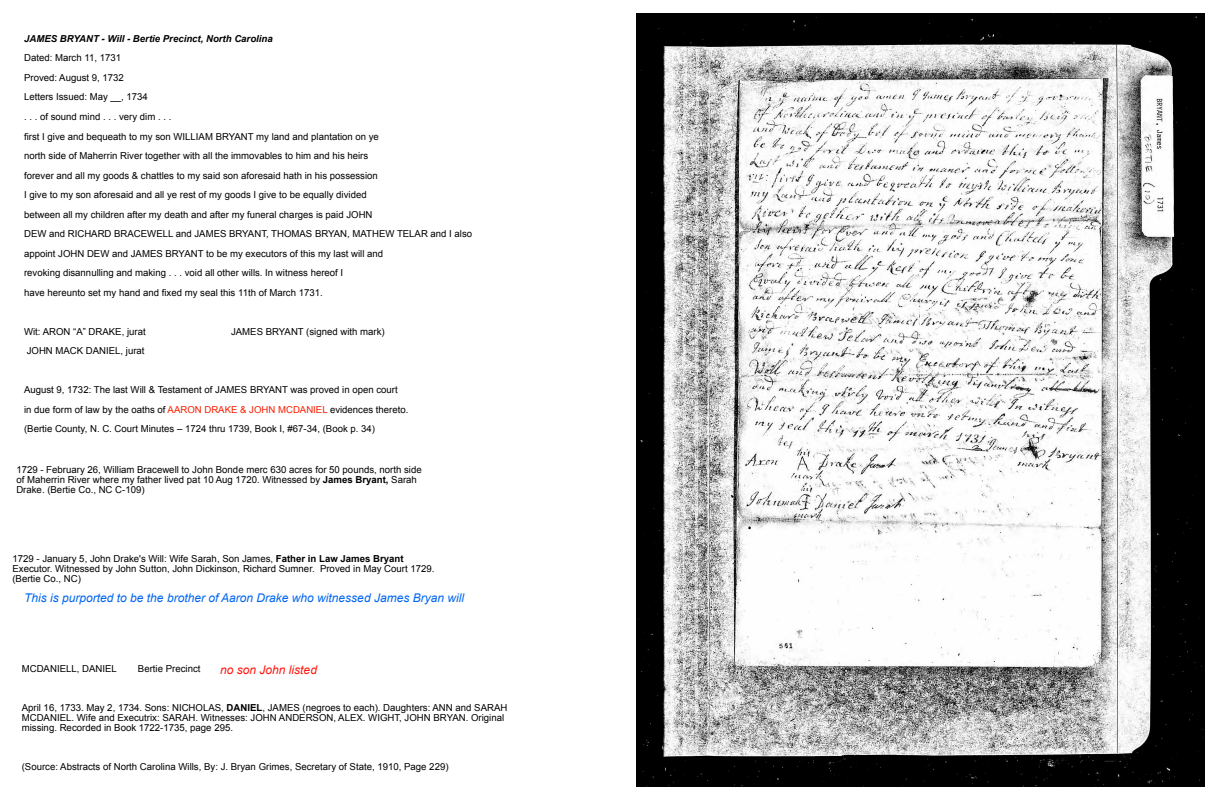
<style>
.page{position:relative;width:1224px;height:792px;background:#fff}
.page>*{position:absolute;margin:0;border:0;box-sizing:border-box;transform-origin:0 0}
.t1{font:italic 12px "Arial";color:#0065f1}
.t2{font:italic 12px "Arial";color:#ff160e}
.t3{font:9.6px/19.5px "Arial";color:#000}
.t4{font:italic 700 9.6px "Arial";color:#000}
.s1{color:#f91e00}
.s2{font-weight:700}
</style>
<div class="page">
<img style="left:637px;top:14px;width:567px;height:772px">
<p class="t4" style="left:24px;top:35px;width:250px">JAMES BRYANT - Will - Bertie Precinct, North Carolina</p>
<p class="t3" style="left:24px;top:49px;width:450px">Dated: March 11, 1731<br>Proved: August 9, 1732<br>Letters Issued: May __, 1734<br>. . . of sound mind . . . very dim . . .<br>first I give and bequeath to my son WILLIAM BRYANT my land and plantation on ye<br>north side of Maherrin River together with all the immovables to him and his heirs<br>forever and all my goods &amp; chattles to my said son aforesaid hath in his possession<br>I give to my son aforesaid and all ye rest of my goods I give to be equally divided<br>between all my children after my death and after my funeral charges is paid JOHN<br>DEW and RICHARD BRACEWELL and JAMES BRYANT, THOMAS BRYAN, MATHEW TELAR and I also appoint JOHN DEW and JAMES BRYANT to be my executors of this my last will and<br>revoking disannulling and making . . . void all other wills. In witness hereof I<br>have hereunto set my hand and fixed my seal this 11th of March 1731.</p>
<p class="t3" style="left:24px;top:322px;width:123px">Wit: ARON “A” DRAKE, jurat</p>
<p class="t3" style="left:231px;top:322px;width:155px">JAMES BRYANT (signed with mark)</p>
<p class="t3" style="left:27px;top:342px;width:119px">JOHN MACK DANIEL, jurat</p>
<p class="t3" style="left:24px;top:381px;width:386px">August 9, 1732: The last Will &amp; Testament of JAMES BRYANT was proved in open court<br>in due form of law by the oaths of <span class="s1">AARON DRAKE &amp; JOHN MCDANIEL</span> evidences thereto. (Bertie County, N. C. Court Minutes – 1724 thru 1739, Book I, #67-34, (Book p. 34)</p>
<p class="t3" style="left:16px;top:466px;width:407px;line-height:9.9px">1729 - February 26, William Bracewell to John Bonde merc 630 acres for 50 pounds, north side of Maherrin River where my father lived pat 10 Aug 1720. Witnessed by <span class="s2">James Bryant,</span> Sarah<br>Drake. (Bertie Co., NC C-109)</p>
<p class="t3" style="left:12px;top:555px;width:424px;line-height:9.9px">1729 - January 5, John Drake's Will: Wife Sarah, Son James, <span class="s2">Father in Law James Bryant<br></span>Executor. Witnessed by John Sutton, John Dickinson, Richard Sumner. Proved in May Court 1729. (Bertie Co., NC)</p>
<p class="t1" style="left:24px;top:594px;width:441px">This is purported to be the brother of Aaron Drake who witnessed James Bryan will</p>
<p class="t3" style="left:22px;top:659px;width:97px">MCDANIELL, DANIEL</p>
<p class="t3" style="left:138px;top:659px;width:64px">Bertie Precinct</p>
<p class="t3" style="left:22px;top:703px;width:487px;line-height:9.9px">April 16, 1733. May 2, 1734. Sons: NICHOLAS, <span class="s2">DANIEL</span>, JAMES (negroes to each). Daughters: ANN and SARAH<br>MCDANIEL. Wife and Executrix: SARAH. Witnesses: JOHN ANDERSON, ALEX. WIGHT, JOHN BRYAN. Original missing. Recorded in Book 1722-1735, page 295.</p>
<p class="t3" style="left:22px;top:758px;width:428px">(Source: Abstracts of North Carolina Wills, By: J. Bryan Grimes, Secretary of State, 1910, Page 229)</p>
<p class="t2" style="left:220px;top:665px;width:98px">no son John listed</p>
</div>
